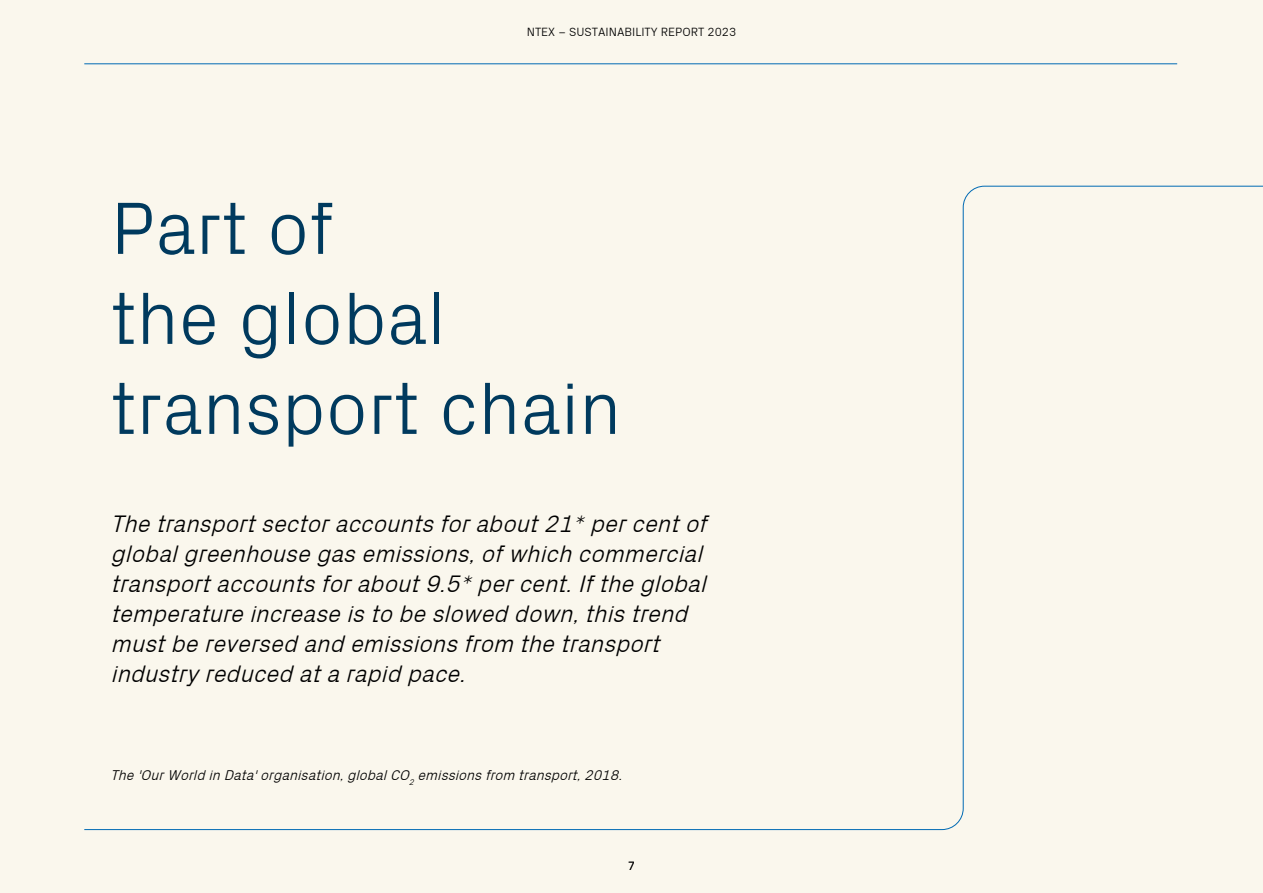
<style>
.page{position:relative;width:1263px;height:893px;background:#faf7ed}
.page>*{position:absolute;margin:0;border:0;box-sizing:border-box;transform-origin:0 0}
.t1{font:300 75px/90px "Px Grotesk";color:#003a5e}
.Ingress{font:italic 300 24px/30px "Px Grotesk";color:#000}
.t2{font:italic 300 14.25px "Px Grotesk";color:#000}
.t3{font:300 12px "Px Grotesk";color:#000}
</style>
<div class="page">
<hr style="left:84px;top:64px;width:1093px;height:1px;background:#006ab4">
<p class="t3" style="left:527px;top:25px;width:211px">NTEX – SUSTAINABILITY REPORT 2023</p>
<h3 class="t1" style="left:111px;top:182px;width:512px">Part of<br>the global transport chain</h3>
<p class="Ingress" style="left:111px;top:508px;width:604px">The transportsectoraccountsforabout21*percentof globalgreenhouse gasemissions,ofwhich commercial transportaccountsforabout9.5*percent.Ifthe global temperature increase isto be slowed down,thistrend mustbe reversed and emissionsfrom the transport industryreduced ata rapid pace.</p>
<p class="t2" style="left:111px;top:767px;width:517px">The 'OurWorld in Data'organisation,globalCO<sub>2</sub> emissionsfrom transport,2018.</p>
<p class="t3" style="left:628px;top:858px;width:9px">7</p>
</div>
